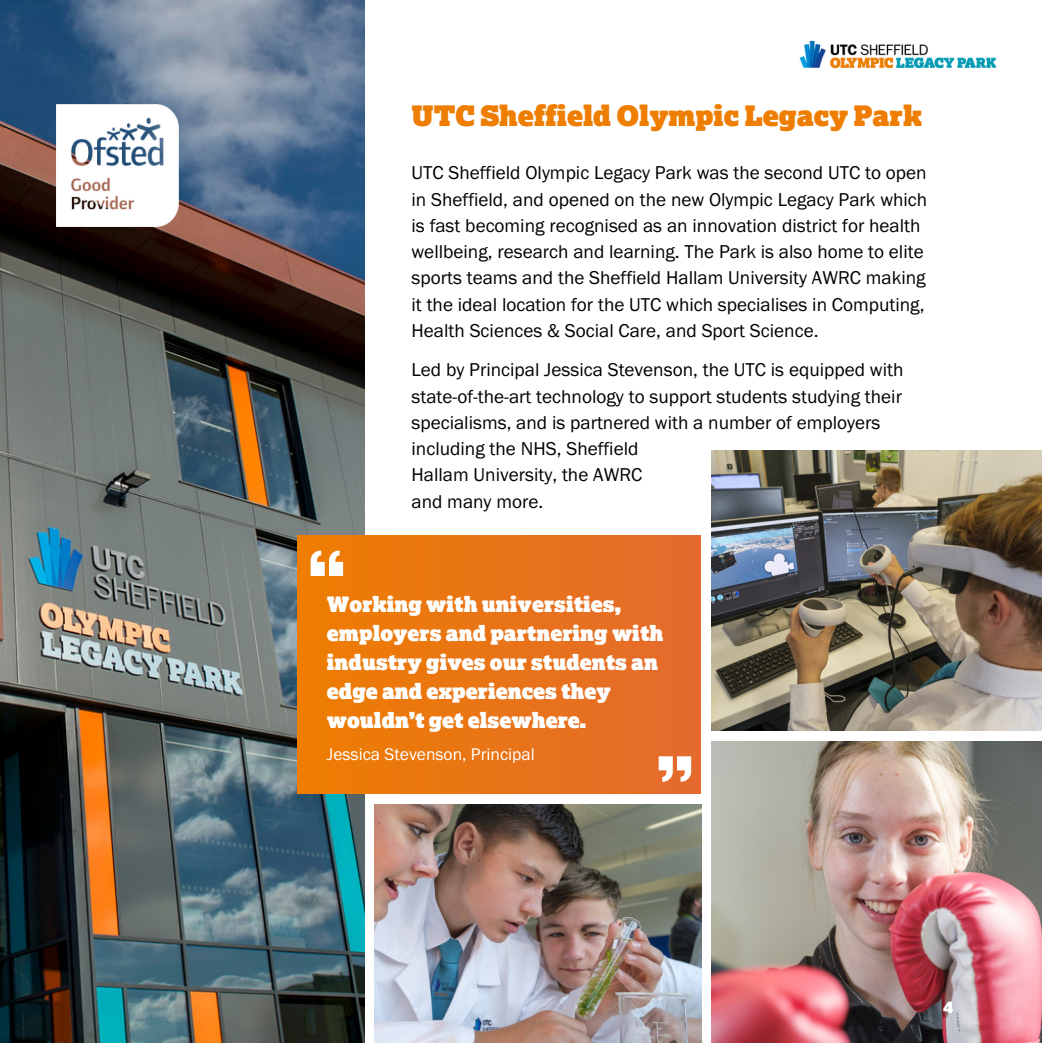
<style>
.page{position:relative;width:1042px;height:1043px;background:#fff}
.page>*{position:absolute;margin:0;border:0;box-sizing:border-box;transform-origin:0 0}
.t1{font:28px "Lexia Advertising";color:#ee7d00}
.t2{font:21px/28.9px "Lexia Advertising";color:#fff}
.t3{font:19.25px/26.2px "Franklin Gothic URW Boo";color:#000}
.t4{font:17.5px "Franklin Gothic URW Boo";color:#fff}
.t5{font:15.75px "Lexia Advertising";color:#fff}
</style>
<div class="page">
<img style="left:0;top:0;width:364px;height:1042px">
<div style="left:297px;top:535px;width:403px;height:257px;background:linear-gradient(to right,#ee7d00,#e46a2e)"></div>
<img style="left:711px;top:450px;width:330px;height:280px">
<img style="left:374px;top:804px;width:327px;height:238px">
<img style="left:711px;top:741px;width:330px;height:300px">
<svg style="left:310px;top:550px;width:33px;height:25px"></svg>
<svg style="left:658px;top:756px;width:33px;height:25px"></svg>
<img style="left:56px;top:104px;width:122px;height:122px">
<img style="left:799px;top:40px;width:198px;height:29px">
<p class="t1" style="left:411px;top:105px;width:512px">UTC Sheffield Olympic Legacy Park</p>
<p class="t3" style="left:411px;top:163px;width:517px">UTC Sheffield Olympic Legacy Park was the second UTC to open in Sheffield, and opened on the new Olympic Legacy Park which is fast becoming recognised as an innovation district for health wellbeing, research and learning. The Park is also home to elite sports teams and the Sheffield Hallam University AWRC making it the ideal location for the UTC which specialises in Computing, Health Sciences &amp; Social Care, and Sport Science.</p>
<p class="t3" style="left:411px;top:360px;width:493px">Led by Principal Jessica Stevenson, the UTC is equipped with state-of-the-art technology to support students studying their specialisms, and is partnered with a number of employers including the NHS, Sheffield</p>
<p class="t3" style="left:411px;top:465px;width:232px">Hallam University, the AWRC</p>
<p class="t3" style="left:411px;top:491px;width:133px">and many more.</p>
<p class="t2" style="left:327px;top:592px;width:338px">Working with universities, employers and partnering with industry gives our students an edge and experiences they wouldn’t get elsewhere.</p>
<p class="t4" style="left:327px;top:748px;width:209px">Jessica Stevenson, Principal</p>
<p class="t5" style="left:943px;top:1001px;width:12px">2</p>
<p class="t5" style="left:942px;top:1001px;width:12px">4</p>
</div>
